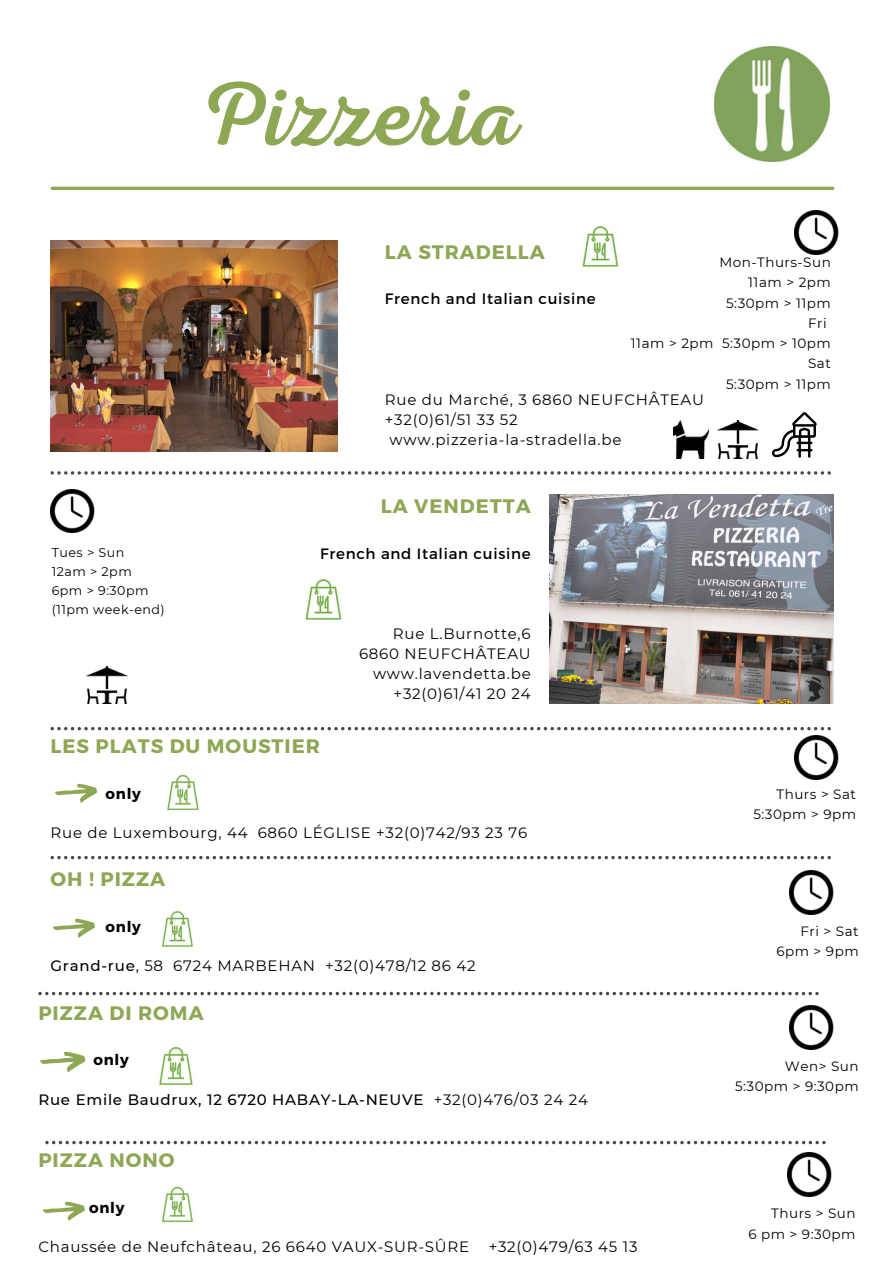
<style>
.page{position:relative;width:894px;height:1264px;background:#fff}
.page>*{position:absolute;margin:0;border:0;box-sizing:border-box;transform-origin:0 0}
.t1{font:90.9px "RTL Adam Script Regular";color:#8ea755}
.t2{font:700 19.5px "Montserrat";letter-spacing:.05em;color:#8ea755}
.t3{font:15px/20.2px "Montserrat";letter-spacing:.05em;color:#000;text-align:right}
.t4{font:500 15px "Montserrat";letter-spacing:.05em;color:#000}
.t5{font:700 15px "Montserrat";letter-spacing:.05em;color:#000}
.t6{font:13.5px "Montserrat";letter-spacing:.035em;color:#000}
.t7{font:12.6px "Montserrat";letter-spacing:.035em;color:#000}
.s1{font-weight:500}
.s2{font-weight:400}
</style>
<div class="page">
<img style="left:51px;top:489px;width:44px;height:44px">
<img style="left:794px;top:735px;width:45px;height:44px">
<img style="left:789px;top:1005px;width:45px;height:44px">
<svg style="left:51px;top:471px;width:779px;height:3px"></svg>
<img style="left:794px;top:211px;width:45px;height:44px">
<svg style="left:51px;top:727px;width:779px;height:3px"></svg>
<svg style="left:51px;top:855px;width:779px;height:4px"></svg>
<hr style="left:52px;top:187px;width:780px;height:3px;background:#8ea755">
<img style="left:714px;top:46px;width:115px;height:115px">
<img style="left:51px;top:240px;width:286px;height:212px">
<img style="left:549px;top:494px;width:283px;height:210px">
<img style="left:717px;top:421px;width:42px;height:37px">
<hr style="left:798px;top:433px;width:2px;height:25px;background:#000">
<hr style="left:807px;top:433px;width:3px;height:25px;background:#000">
<svg style="left:772px;top:412px;width:44px;height:45px"></svg>
<img style="left:87px;top:666px;width:41px;height:37px">
<svg style="left:55px;top:783px;width:42px;height:20px"></svg>
<svg style="left:40px;top:1051px;width:45px;height:21px"></svg>
<img style="left:161px;top:1186px;width:32px;height:37px">
<img style="left:167px;top:774px;width:32px;height:37px">
<img style="left:159px;top:1047px;width:34px;height:38px">
<img style="left:673px;top:421px;width:36px;height:37px">
<img style="left:305px;top:579px;width:37px;height:41px">
<img style="left:582px;top:226px;width:37px;height:41px">
<svg style="left:38px;top:991px;width:780px;height:4px"></svg>
<img style="left:789px;top:870px;width:45px;height:44px">
<svg style="left:53px;top:918px;width:42px;height:20px"></svg>
<img style="left:161px;top:911px;width:32px;height:36px">
<svg style="left:45px;top:1140px;width:780px;height:4px"></svg>
<svg style="left:43px;top:1201px;width:42px;height:19px"></svg>
<img style="left:787px;top:1152px;width:45px;height:43px">
<p class="t1" style="left:198px;top:62px;width:322px">Pizzeria</p>
<h4 class="t7" style="left:52px;top:545px;width:74px">Tues &gt; Sun</h4>
<p class="t7" style="left:52px;top:564px;width:81px">12am &gt; 2pm</p>
<p class="t7" style="left:52px;top:583px;width:98px">6pm &gt; 9:30pm</p>
<p class="t7" style="left:52px;top:602px;width:114px">(11pm week-end)</p>
<h4 class="t2" style="left:385px;top:239px;width:161px">LA STRADELLA</h4>
<h4 class="t3" style="left:385px;top:288px;width:212px">French and Italian cuisine</h4>
<p class="t6" style="left:719px;top:254px;width:113px">Mon-Thurs-Sun</p>
<p class="t6" style="left:748px;top:274px;width:84px">11am &gt; 2pm</p>
<p class="t6" style="left:726px;top:294px;width:106px">5:30pm &gt; 11pm</p>
<p class="t6" style="left:808px;top:315px;width:20px">Fri</p>
<p class="t6" style="left:630px;top:335px;width:201px">11am &gt; 2pm 5:30pm &gt; 10pm</p>
<p class="t6" style="left:807px;top:355px;width:24px">Sat</p>
<h2 class="t6" style="left:726px;top:375px;width:106px">5:30pm &gt; 11pm</h2>
<p class="t3" style="left:385px;top:389px;width:320px">Rue du Marché, 3 6860 NEUFCHÂTEAU</p>
<p class="t3" style="left:385px;top:409px;width:134px">+32(0)61/51 33 52</p>
<p class="t3" style="left:389px;top:429px;width:233px">www.pizzeria-la-stradella.be</p>
<h4 class="t2" style="left:380px;top:493px;width:151px">LA VENDETTA</h4>
<p class="t3" style="left:320px;top:542px;width:212px">French and Italian cuisine</p>
<p class="t3" style="left:359px;top:623px;width:173px">Rue L.Burnotte,6<br>6860 NEUFCHÂTEAU www.lavendetta.be +32(0)61/41 20 24</p>
<p class="t2" style="left:51px;top:733px;width:271px">LES PLATS DU MOUSTIER</p>
<p class="t5" style="left:106px;top:783px;width:37px">only</p>
<h2 class="t3" style="left:51px;top:822px;width:478px">Rue de Luxembourg, 44 6860 LÉGLISE +32(0)742/93 23 76</h2>
<p class="t2" style="left:51px;top:866px;width:116px">OH ! PIZZA</p>
<h2 class="t5" style="left:106px;top:916px;width:37px">only</h2>
<h3 class="t3" style="left:51px;top:955px;width:426px"><span class="s1">Grand-rue</span>, 58 6724 MARBEHAN +32(0)478/12 86 42</h3>
<p class="t2" style="left:38px;top:1000px;width:167px">PIZZA DI ROMA</p>
<p class="t5" style="left:93px;top:1050px;width:37px">only</p>
<p class="t4" style="left:38px;top:1089px;width:551px">Rue Emile Baudrux, 12 6720 HABAY-LA-NEUVE <span class="s2">+32(0)476/03 24 24</span></p>
<p class="t2" style="left:38px;top:1147px;width:138px">PIZZA NONO</p>
<p class="t5" style="left:89px;top:1197px;width:37px">only</p>
<h2 class="t3" style="left:38px;top:1236px;width:432px">Chaussée de Neufchâteau, 26 6640 VAUX-SUR-SÛRE</h2>
<h2 class="t3" style="left:488px;top:1236px;width:150px">+32(0)479/63 45 13</h2>
<p class="t6" style="left:776px;top:785px;width:81px">Thurs &gt; Sat</p>
<p class="t6" style="left:753px;top:805px;width:104px">5:30pm &gt; 9pm</p>
<p class="t6" style="left:800px;top:923px;width:60px">Fri &gt; Sat</p>
<p class="t6" style="left:776px;top:943px;width:84px">6pm &gt; 9pm</p>
<p class="t6" style="left:784px;top:1057px;width:75px">Wen&gt; Sun</p>
<p class="t6" style="left:734px;top:1077px;width:125px">5:30pm &gt; 9:30pm</p>
<h3 class="t6" style="left:771px;top:1205px;width:86px">Thurs &gt; Sun</h3>
<h4 class="t6" style="left:748px;top:1225px;width:109px">6 pm &gt; 9:30pm</h4>
</div>
